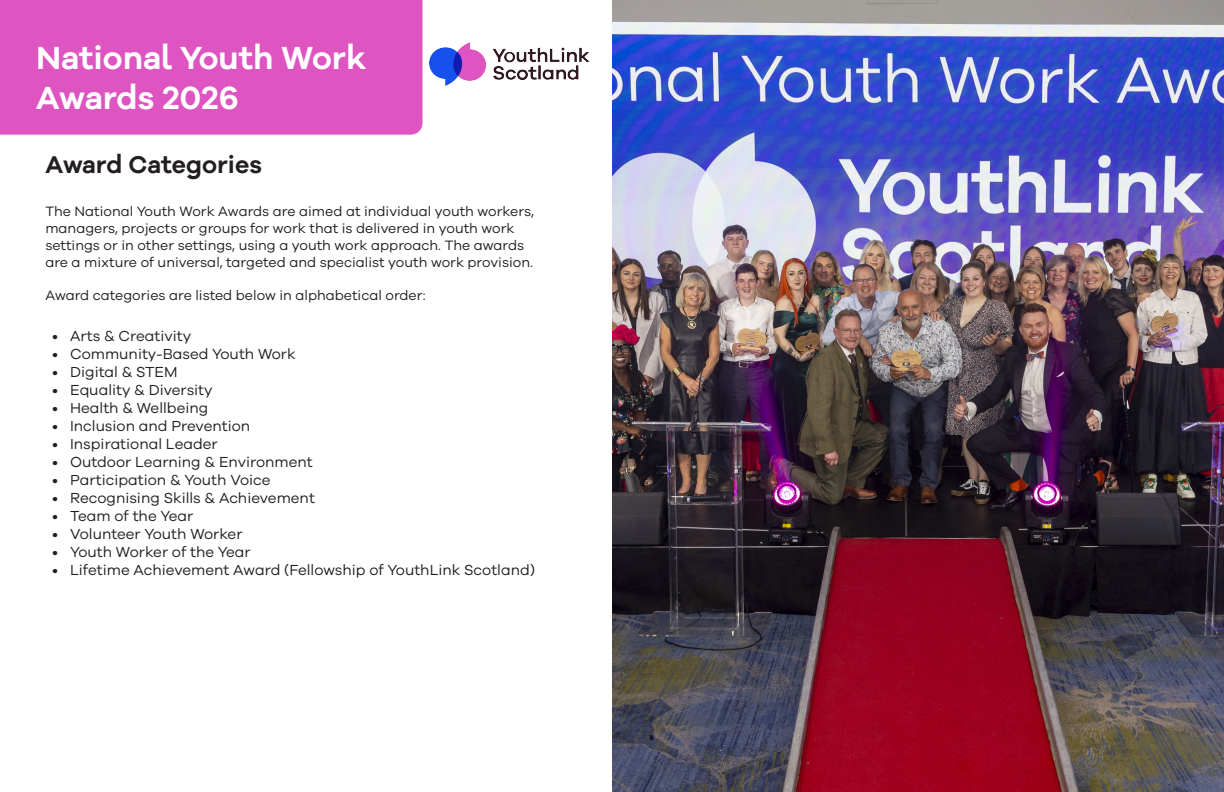
<style>
.page{position:relative;width:1224px;height:792px;background:#fff}
.page>*{position:absolute;margin:0;border:0;box-sizing:border-box;transform-origin:0 0}
.t1{font:600 33px "Galano Grotesque Alt";color:#fff}
.t2{font:600 25px "Galano Grotesque Alt";color:#231f20}
.t3{font:15px "Galano Grotesque";color:#231f20}
.t4{font:14px "Galano Grotesque";color:#231f20}
</style>
<div class="page">
<div style="left:0;top:0;width:423px;height:135px;background:#de54c0"></div>
<img style="left:430px;top:42px;width:160px;height:44px">
<img style="left:612px;top:0;width:612px;height:792px">
<p class="t1" style="left:36px;top:37px;width:332px">National Youth Work</p>
<p class="t1" style="left:36px;top:76px;width:204px">Awards 2026</p>
<p class="t2" style="left:45px;top:149px;width:218px">Award Categories</p>
<p class="t4" style="left:45px;top:203px;width:490px">The National Youth Work Awards are aimed at individual youth workers,</p>
<p class="t4" style="left:45px;top:220px;width:471px">managers, projects or groups for work that is delivered in youth work</p>
<p class="t4" style="left:45px;top:237px;width:480px">settings or in other settings, using a youth work approach. The awards</p>
<p class="t4" style="left:45px;top:254px;width:489px">are a mixture of universal, targeted and specialist youth work provision.</p>
<p class="t4" style="left:45px;top:287px;width:382px">Award categories are listed below in alphabetical order:</p>
<p class="t3" style="left:52px;top:327px;width:141px">• Arts &amp; Creativity</p>
<p class="t3" style="left:52px;top:345px;width:245px">• Community-Based Youth Work</p>
<p class="t3" style="left:52px;top:363px;width:127px">• Digital &amp; STEM</p>
<p class="t3" style="left:52px;top:381px;width:162px">• Equality &amp; Diversity</p>
<p class="t3" style="left:52px;top:399px;width:158px">• Health &amp; Wellbeing</p>
<p class="t3" style="left:52px;top:417px;width:200px">• Inclusion and Prevention</p>
<p class="t3" style="left:52px;top:435px;width:167px">• Inspirational Leader</p>
<p class="t3" style="left:52px;top:453px;width:262px">• Outdoor Learning &amp; Environment</p>
<p class="t3" style="left:52px;top:471px;width:220px">• Participation &amp; Youth Voice</p>
<p class="t3" style="left:52px;top:489px;width:264px">• Recognising Skills &amp; Achievement</p>
<p class="t3" style="left:52px;top:507px;width:143px">• Team of the Year</p>
<p class="t3" style="left:52px;top:525px;width:192px">• Volunteer Youth Worker</p>
<p class="t3" style="left:52px;top:543px;width:200px">• Youth Worker of the Year</p>
<p class="t3" style="left:52px;top:561px;width:484px">• Lifetime Achievement Award (Fellowship of YouthLink Scotland)</p>
</div>
